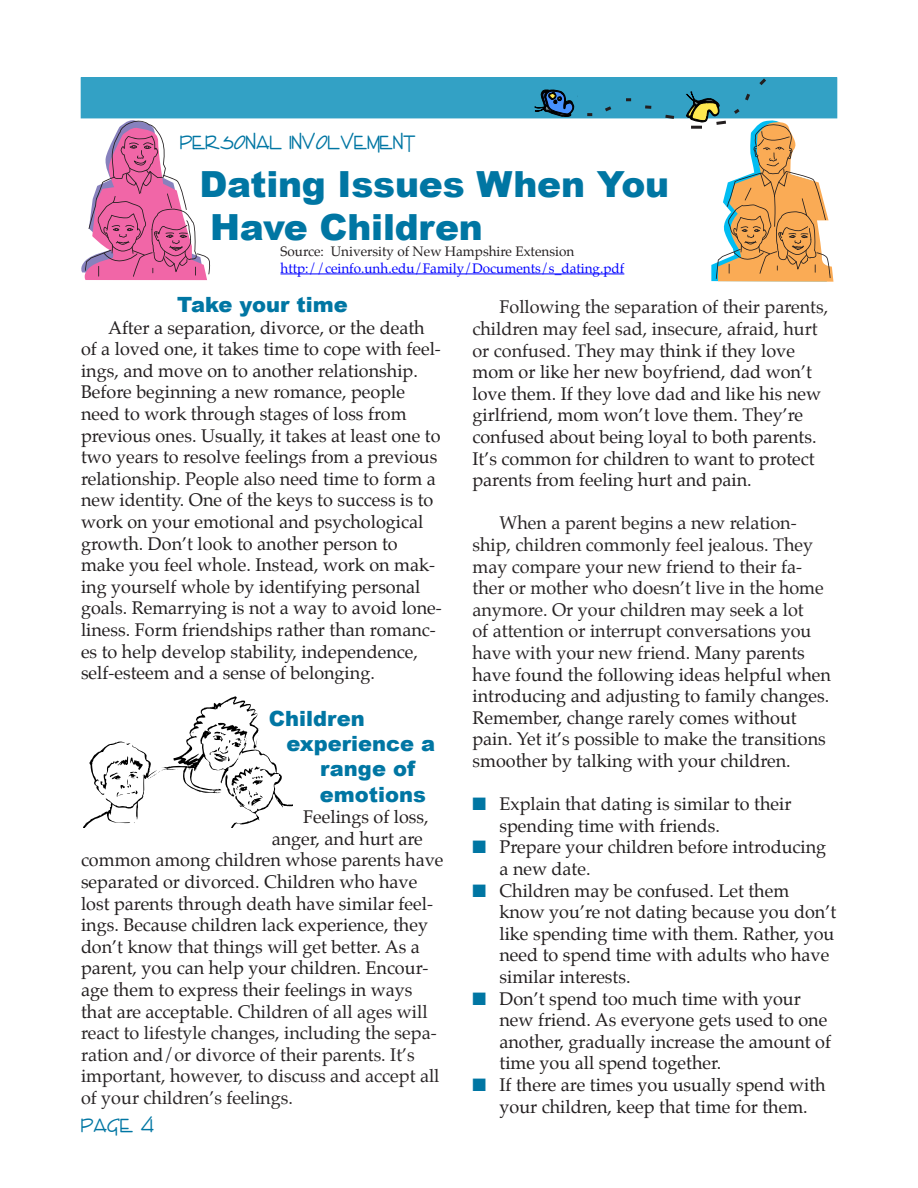
<style>
.page{position:relative;width:918px;height:1188px;background:#fff}
.page>*{position:absolute;margin:0;border:0;box-sizing:border-box;transform-origin:0 0}
.t1{font:900 36px/43.2px "Arial";letter-spacing:-.005em;color:#0076a3}
.Header__2{font:900 21px "Arial";color:#0076a3}
.Body_text{font:18px/21.6px "Palatino";color:#231f20}
.Body_text-2{font:18px/21.6px "Palatino";color:#292526}
.Teal_Subject_Header{font:18px "Enview Normal";color:#0076a3}
.Body_text-3{font:13.5px "Palatino";color:#00f}
.Body_text-4{font:13.5px "Palatino";color:#231f20}
.s1{color:#231f20}
.s2{color:#292526}
.s3{color:#0076a3}
</style>
<div class="page">
<div style="left:81px;top:78px;width:756px;height:40px;background:#33a1c5"></div>
<svg style="left:534px;top:77px;width:45px;height:40px"></svg>
<svg style="left:587px;top:113px;width:5px;height:3px"></svg>
<svg style="left:605px;top:106px;width:7px;height:6px"></svg>
<svg style="left:626px;top:98px;width:5px;height:3px"></svg>
<svg style="left:645px;top:105px;width:6px;height:4px"></svg>
<svg style="left:662px;top:114px;width:15px;height:5px"></svg>
<hr style="left:280px;top:274px;width:344px;height:1px;background:#00f">
<svg style="left:83px;top:696px;width:209px;height:132px"></svg>
<svg style="left:686px;top:77px;width:147px;height:205px"></svg>
<svg style="left:81px;top:120px;width:129px;height:160px"></svg>
<p class="Teal_Subject_Header" style="left:180px;top:132px;width:238px">PERSONAL INVOLVEMENT</p>
<p class="t1" style="left:200px;top:163px;width:471px">Dating Issues When You<br>Have Children</p>
<p class="Body_text-4" style="left:280px;top:243px;width:295px">Source: University of New Hampshire Extension</p>
<p class="Body_text-3" style="left:280px;top:259px;width:345px">http://ceinfo.unh.edu/Family/Documents/s_dating.pdf</p>
<p class="Header__2" style="left:177px;top:293px;width:172px">Take your time</p>
<p class="Body_text" style="left:81px;top:318px;width:361px;text-indent:27px">After a separation, divorce, or the death of a loved one, it takes time to cope with feel&shy;ings, and move on to another relationship.<br>Before beginning a new romance, people need to work through stages of loss from previous ones. Usually, it takes at least one to two years to resolve feelings from a previous relationship. People also need time to form a new identity. One of the keys to success is to work on your emotional and psychological</p>
<p class="Body_text" style="left:81px;top:534px;width:362px">growth. Don’t look to another person to make you feel whole. Instead, work on mak&shy;ing yourself whole by identifying personal goals. Remarrying is not a way to avoid lone&shy;liness. Form friendships rather than romanc&shy;es to help develop stability, independence, self-esteem and a sense of belonging.</p>
<p class="Header__2" style="left:269px;top:707px;width:98px">Children</p>
<p class="Header__2" style="left:286px;top:732px;width:150px">experience a</p>
<p class="Header__2" style="left:320px;top:757px;width:96px">range of</p>
<p class="Header__2" style="left:320px;top:782px;width:108px">emotions</p>
<p class="Body_text" style="left:303px;top:808px;width:127px">Feelings of loss,</p>
<p class="Body_text" style="left:272px;top:829px;width:153px">anger, and hurt are</p>
<p class="Body_text" style="left:81px;top:851px;width:364px">common among children whose parents have</p>
<p class="Body_text" style="left:81px;top:873px;width:338px">separated or divorced. Children who have</p>
<p class="Body_text" style="left:81px;top:894px;width:354px">lost parents through death have similar feel-</p>
<p class="Body_text" style="left:81px;top:916px;width:349px">ings. Because children lack experience, they</p>
<p class="Body_text" style="left:81px;top:937px;width:340px">don’t know that things will get better. As a</p>
<p class="Body_text" style="left:81px;top:959px;width:349px">parent, you can help your children. Encour-</p>
<p class="Body_text" style="left:81px;top:981px;width:333px">age them to express their feelings in ways</p>
<p class="Body_text-2" style="left:81px;top:1002px;width:348px"><span class="s1">that are acceptable.</span> Children of all ages will</p>
<p class="Body_text-2" style="left:81px;top:1024px;width:357px">react to lifestyle changes, including the sepa-</p>
<p class="Body_text-2" style="left:81px;top:1045px;width:335px">ration and/or divorce of their parents. It’s</p>
<p class="Body_text-2" style="left:81px;top:1067px;width:360px">important, however, to discuss and accept all</p>
<p class="Body_text-2" style="left:81px;top:1089px;width:213px">of your children’s feelings.</p>
<p class="Teal_Subject_Header" style="left:81px;top:1114px;width:75px">Page 4</p>
<p class="Body_text" style="left:472px;top:298px;width:357px;text-indent:27px"><span class="s2">Following the separation of their parents, children may feel sad, insecure, afraid, hurt or confused.</span> They may think if they love mom or like her new boyfriend, dad won’t love them. If they love dad and like his new girlfriend, mom won’t love them. They’re confused about being loyal to both parents.<br>It’s common for children to want to protect parents from feeling hurt and pain.</p>
<p class="Body_text-2" style="left:472px;top:514px;width:360px;text-indent:27px">When a parent begins a new relation&shy;ship, children commonly feel jealous. They may compare your new friend to their fa&shy;ther or mother who doesn’t live in the home anymore. Or your children may seek a lot<br>of attention or interrupt conversations you have with your new friend. <span class="s1">Many parents have found the following ideas helpful when introducing and adjusting to family changes.<br>Remember, change rarely comes without pain. Yet it’s possible to make the transitions smoother by talking with your children.</span></p>
<p class="Body_text" style="left:472px;top:795px;width:321px"><span class="s3">■</span> Explain that dating is similar to their</p>
<p class="Body_text" style="left:500px;top:816px;width:222px">spending time with friends.</p>
<p class="Body_text" style="left:472px;top:838px;width:355px"><span class="s3">■</span> Prepare your children before introducing</p>
<p class="Body_text" style="left:500px;top:859px;width:93px">a new date.</p>
<p class="Body_text" style="left:472px;top:881px;width:318px"><span class="s3">■</span> Children may be confused. Let them</p>
<p class="Body_text" style="left:500px;top:903px;width:338px">know you’re not dating because you don’t</p>
<p class="Body_text" style="left:500px;top:924px;width:336px">like spending time with them. Rather, you</p>
<p class="Body_text" style="left:500px;top:946px;width:331px">need to spend time with adults who have</p>
<p class="Body_text" style="left:500px;top:967px;width:133px">similar interests.</p>
<p class="Body_text" style="left:472px;top:989px;width:330px"><span class="s3">■</span> Don’t spend too much time with your</p>
<p class="Body_text" style="left:500px;top:1011px;width:329px">new friend. As everyone gets used to one</p>
<p class="Body_text" style="left:500px;top:1032px;width:333px">another, gradually increase the amount of</p>
<p class="Body_text" style="left:500px;top:1054px;width:223px">time you all spend together.</p>
<p class="Body_text" style="left:472px;top:1075px;width:355px"><span class="s3">■</span> If there are times you usually spend with</p>
<p class="Body_text" style="left:500px;top:1097px;width:310px">your children, keep that time for them.</p>
</div>
